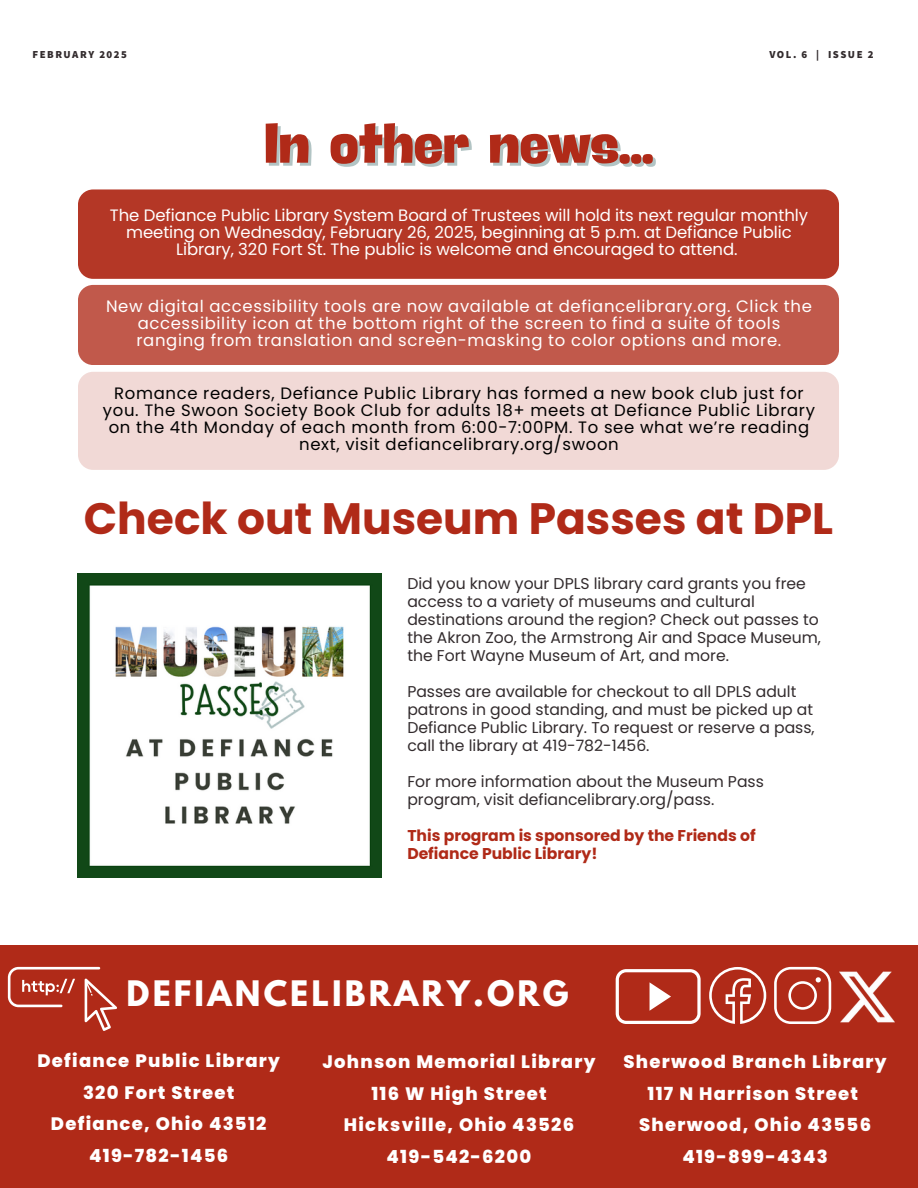
<style>
.page{position:relative;width:918px;height:1188px;background:#fff}
.page>*{position:absolute;margin:0;border:0;box-sizing:border-box;transform-origin:0 0}
.t1{font:56.55px "Negrita Pro";color:#b02a18}
.t2{font:700 43.95px "Poppins";color:#b02a18}
.t3{font:700 31.2px "League Spartan";letter-spacing:.1em;color:#fff}
.t4{font:800 18px/31.5px "Poppins";letter-spacing:.07em;color:#fff;text-align:center}
.t5{font:16.5px/16.8px "Poppins";letter-spacing:.04em;color:#000;text-align:center}
.t6{font:16.5px/16.8px "Poppins";letter-spacing:-.005em;color:#fff;text-align:center}
.t7{font:16.5px/16.8px "Poppins";letter-spacing:.04em;color:#fff;text-align:center}
.t8{font:15.6px/18px "Poppins";color:#322b2d}
.t9{font:700 15.6px/18px "Poppins";color:#b02a18}
.t10{font:900 10.8px "Mada";letter-spacing:.14em;color:#322b2d}
.t11{font:900 10.65px "Mada";letter-spacing:.14em;color:#322b2d}
</style>
<div class="page">
<div style="left:0;top:945px;width:918px;height:243px;background:#b02a18"></div>
<div style="left:78px;top:189px;width:761px;height:90px;background:#b43726;border-radius:15px"></div>
<div style="left:78px;top:285px;width:761px;height:80px;background:#c1594b;border-radius:15px"></div>
<div style="left:78px;top:372px;width:761px;height:98px;background:#f1d9d6;border-radius:15px"></div>
<svg style="left:8px;top:967px;width:109px;height:64px"></svg>
<svg style="left:709px;top:967px;width:57px;height:57px"></svg>
<svg style="left:774px;top:967px;width:57px;height:57px"></svg>
<svg style="left:616px;top:969px;width:85px;height:55px"></svg>
<img style="left:839px;top:971px;width:55px;height:52px">
<img style="left:78px;top:574px;width:304px;height:304px">
<p class="t10" style="left:33px;top:48px;width:96px">FEBRUARY 2025</p>
<p class="t11" style="left:769px;top:49px;width:106px">VOL. 6 | ISSUE 2</p>
<h2 class="t1" style="left:265px;top:120px;width:390px">In other news...</h2>
<p class="t6" style="left:110px;top:207px;width:700px">The Defiance Public Library System Board of Trustees will hold its next regular monthly meeting on Wednesday, February 26, 2025, beginning at 5 p.m. at Defiance Public<br>Library, 320 Fort St. The public is welcome and encouraged to attend.</p>
<p class="t7" style="left:106px;top:298px;width:707px">New digital accessibility tools are now available at defiancelibrary.org. Click the accessibility icon at the bottom right of the screen to find a suite of tools ranging from translation and screen-masking to color options and more.</p>
<p class="t5" style="left:103px;top:385px;width:714px">Romance readers, Defiance Public Library has formed a new book club just for you. The Swoon Society Book Club for adults 18+ meets at Defiance Public Library on the 4th Monday of each month from 6:00-7:00PM. To see what we’re reading next, visit defiancelibrary.org/swoon</p>
<p class="t2" style="left:84px;top:488px;width:751px">Check out Museum Passes at DPL</p>
<p class="t8" style="left:407px;top:575px;width:415px">Did you know your DPLS library card grants you free access to a variety of museums and cultural destinations around the region? Check out passes to the Akron Zoo, the Armstrong Air and Space Museum, the Fort Wayne Museum of Art, and more.</p>
<p class="t8" style="left:407px;top:683px;width:409px">Passes are available for checkout to all DPLS adult patrons in good standing, and must be picked up at Defiance Public Library. To request or reserve a pass, call the library at 419-782-1456.</p>
<p class="t8" style="left:407px;top:773px;width:358px">For more information about the Museum Pass program, visit defiancelibrary.org/pass.</p>
<p class="t9" style="left:407px;top:827px;width:350px">This program is sponsored by the Friends of<br>Defiance Public Library!</p>
<p class="t3" style="left:127px;top:978px;width:444px">DEFIANCELIBRARY.ORG</p>
<p class="t4" style="left:37px;top:1045px;width:244px">Defiance Public Library<br>320 Fort Street<br>Defiance, Ohio 43512<br>419-782-1456</p>
<h1 class="t4" style="left:322px;top:1046px;width:275px">Johnson Memorial Library<br>116 W High Street<br>Hicksville, Ohio 43526<br>419-542-6200</h1>
<p class="t4" style="left:624px;top:1046px;width:265px">Sherwood Branch Library<br>117 N Harrison Street<br>Sherwood, Ohio 43556<br>419-899-4343</p>
</div>
